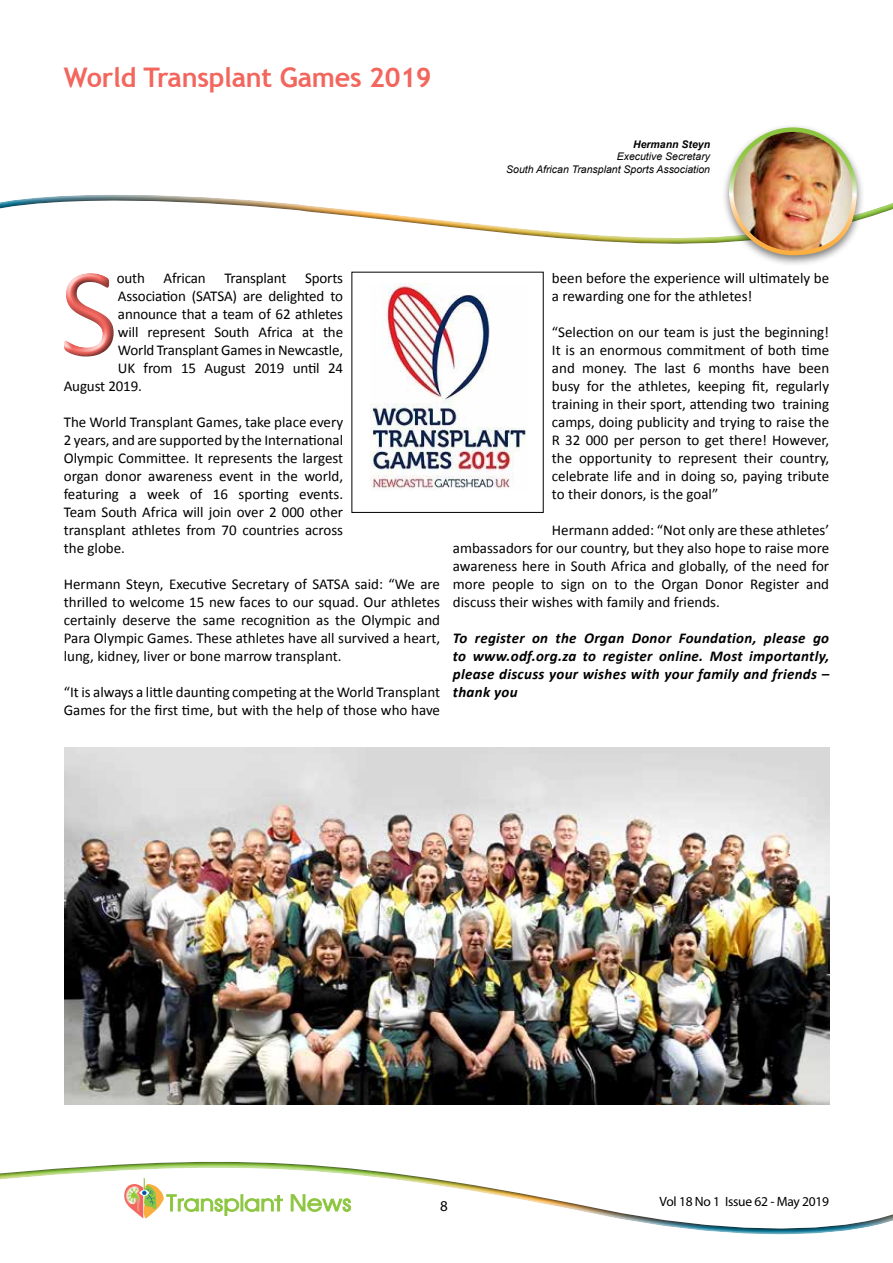
<style>
.page{position:relative;width:893px;height:1263px;background:#fff}
.page>*{position:absolute;margin:0;border:0;box-sizing:border-box;transform-origin:0 0}
.t1{font:700 27px "Trebuchet MS";letter-spacing:-.01em;color:#f2665e}
.t2{font:15px/18px "Calibri";color:#000;text-align:justify}
.t3{font:italic 700 15px/18px "Calibri";letter-spacing:.02em;color:#000;text-align:justify}
.t4{font:15px "Myriad Pro";color:#000}
.t5{font:13.5px "Myriad Pro";letter-spacing:-.02em;color:#000}
.t6{font:italic 10.5px/12.6px "Arial";color:#000;text-align:right}
.t7{font:italic 700 10.5px "Arial";color:#000}
</style>
<div class="page">
<div style="left:0;top:162px;width:893px;height:83px;background:#000;opacity:.75"></div>
<div style="left:0;top:1159px;width:893px;height:72px;background:#000;opacity:.75"></div>
<svg style="left:124px;top:1178px;width:227px;height:40px"></svg>
<img style="left:123px;top:1181px;width:18px;height:35px">
<div style="left:61px;top:272px;width:54px;height:86px;background:#000;opacity:.75"></div>
<img style="left:65px;top:747px;width:764px;height:357px">
<div style="left:721px;top:123px;width:144px;height:145px;background:#000;opacity:.51"></div>
<img style="left:732px;top:130px;width:123px;height:123px">
<div style="left:729px;top:127px;width:128px;height:128px;border:4px solid #fff;border-radius:50%"></div>
<img style="left:370px;top:284px;width:156px;height:205px">
<h1 class="t1" style="left:64px;top:60px;width:369px">World Transplant Games 2019</h1>
<p class="t7" style="left:633px;top:137px;width:79px">Hermann Steyn</p>
<p class="t6" style="left:506px;top:151px;width:205px">Executive Secretary<br>South African Transplant Sports Association</p>
<p class="t2" style="left:117px;top:269px;width:228px">outh African Transplant Sports</p>
<p class="t2" style="left:118px;top:287px;width:227px">Association (SATSA) are delighted to</p>
<p class="t2" style="left:118px;top:305px;width:227px">announce that a team of 62 athletes</p>
<p class="t2" style="left:118px;top:323px;width:227px">will represent South Africa at the</p>
<p class="t2" style="left:118px;top:341px;width:227px">World Transplant Games in Newcastle,</p>
<p class="t2" style="left:118px;top:359px;width:227px">UK from 15 August 2019 until 24</p>
<p class="t2" style="left:64px;top:377px;width:80px">August 2019.</p>
<p class="t2" style="left:64px;top:413px;width:281px">The World Transplant Games, take place every 2 years, and are supported by the International Olympic Committee. It represents the largest organ donor awareness event in the world, featuring a week of 16 sporting events.<br>Team South Africa will join over 2 000 other transplant athletes from 70 countries across the globe.</p>
<p class="t2" style="left:64px;top:575px;width:378px">Hermann Steyn, Executive Secretary of SATSA said: “We are thrilled to welcome 15 new faces to our squad. Our athletes certainly deserve the same recognition as the Olympic and Para Olympic Games. These athletes have all survived a heart, lung, kidney, liver or bone marrow transplant.</p>
<p class="t2" style="left:64px;top:683px;width:378px">“It is always a little daunting competing at the World Transplant<br>Games for the first time, but with the help of those who have</p>
<p class="t2" style="left:552px;top:269px;width:279px">been before the experience will ultimately be a rewarding one for the athletes!</p>
<p class="t2" style="left:552px;top:323px;width:279px">“Selection on our team is just the beginning!<br>It is an enormous commitment of both time and money. The last 6 months have been busy for the athletes, keeping fit, regularly training in their sport, attending two training camps, doing publicity and trying to raise the R 32 000 per person to get there! However, the opportunity to represent their country, celebrate life and in doing so, paying tribute to their donors, is the goal”</p>
<p class="t2" style="left:453px;top:521px;width:378px;text-indent:99px">Hermann added: “Not only are these athletes’ ambassadors for our country, but they also hope to raise more awareness here in South Africa and globally, of the need for more people to sign on to the Organ Donor Register and discuss their wishes with family and friends.</p>
<p class="t3" style="left:453px;top:629px;width:378px">To register on the Organ Donor Foundation, please go to www.odf.org.za to register online. Most importantly, please discuss your wishes with your family and friends – thank you</p>
<p class="t4" style="left:440px;top:1197px;width:9px">8</p>
<p class="t5" style="left:659px;top:1193px;width:171px">Vol 18 No 1 Issue 62 - May 2019</p>
</div>
